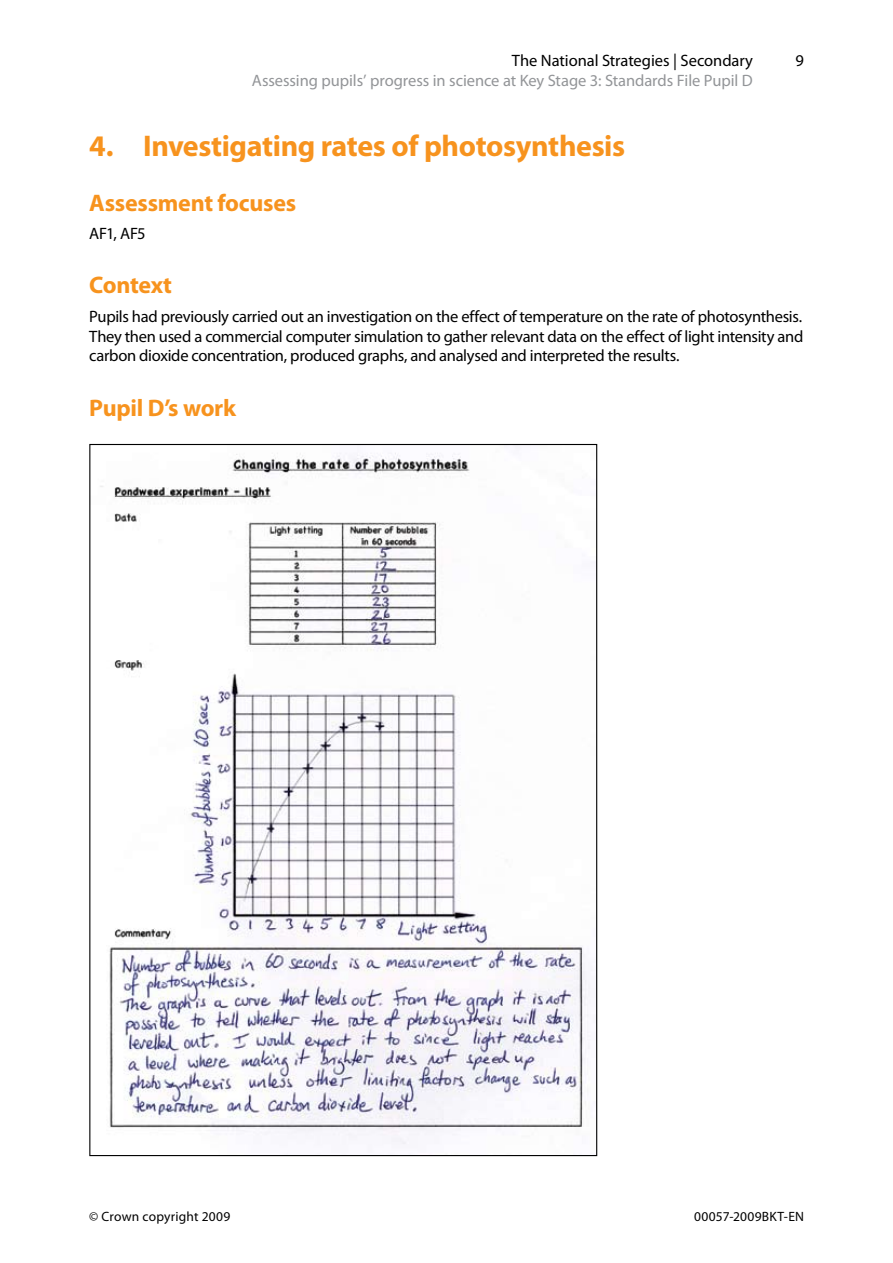
<style>
.page{position:relative;width:893px;height:1263px;background:#fff}
.page>*{position:absolute;margin:0;border:0;box-sizing:border-box;transform-origin:0 0}
.sect1_title{font:700 30px "Myriad Pro";letter-spacing:-.015em;color:#f7931e}
.sect2_title{font:700 24px "Myriad Pro";letter-spacing:-.01em;color:#f7931e}
.para{font:16.5px/19.8px "Myriad Pro";letter-spacing:-.015em;color:#000;text-align:justify}
.t1{font:16.5px "Myriad Pro";letter-spacing:-.005em;color:#939598}
.t2{font:13.5px "Myriad Pro";letter-spacing:.015em;color:#000}
</style>
<div class="page">
<img style="left:100px;top:446px;width:492px;height:699px">
<p class="para" style="left:512px;top:50px;width:243px">The National Strategies | Secondary</p>
<p class="para" style="left:796px;top:50px;width:10px">9</p>
<p class="t1" style="left:252px;top:70px;width:503px">Assessing pupils’ progress in science at Key Stage 3: Standards File Pupil D</p>
<p class="sect1_title" style="left:89px;top:127px;width:537px">4. Investigating rates of photosynthesis</p>
<p class="sect2_title" style="left:89px;top:187px;width:208px">Assessment focuses</p>
<p class="para" style="left:89px;top:223px;width:58px">AF1, AF5</p>
<p class="sect2_title" style="left:89px;top:270px;width:84px">Context</p>
<p class="para" style="left:89px;top:306px;width:716px">Pupils had previously carried out an investigation on the effect of temperature on the rate of photosynthesis.<br>They then used a commercial computer simulation to gather relevant data on the effect of light intensity and carbon dioxide concentration, produced graphs, and analysed and interpreted the results.</p>
<p class="sect2_title" style="left:89px;top:392px;width:148px">Pupil D’s work</p>
<p class="t2" style="left:89px;top:1208px;width:143px">© Crown copyright 2009</p>
<p class="t2" style="left:694px;top:1208px;width:111px">00057-2009BKT-EN</p>
</div>
